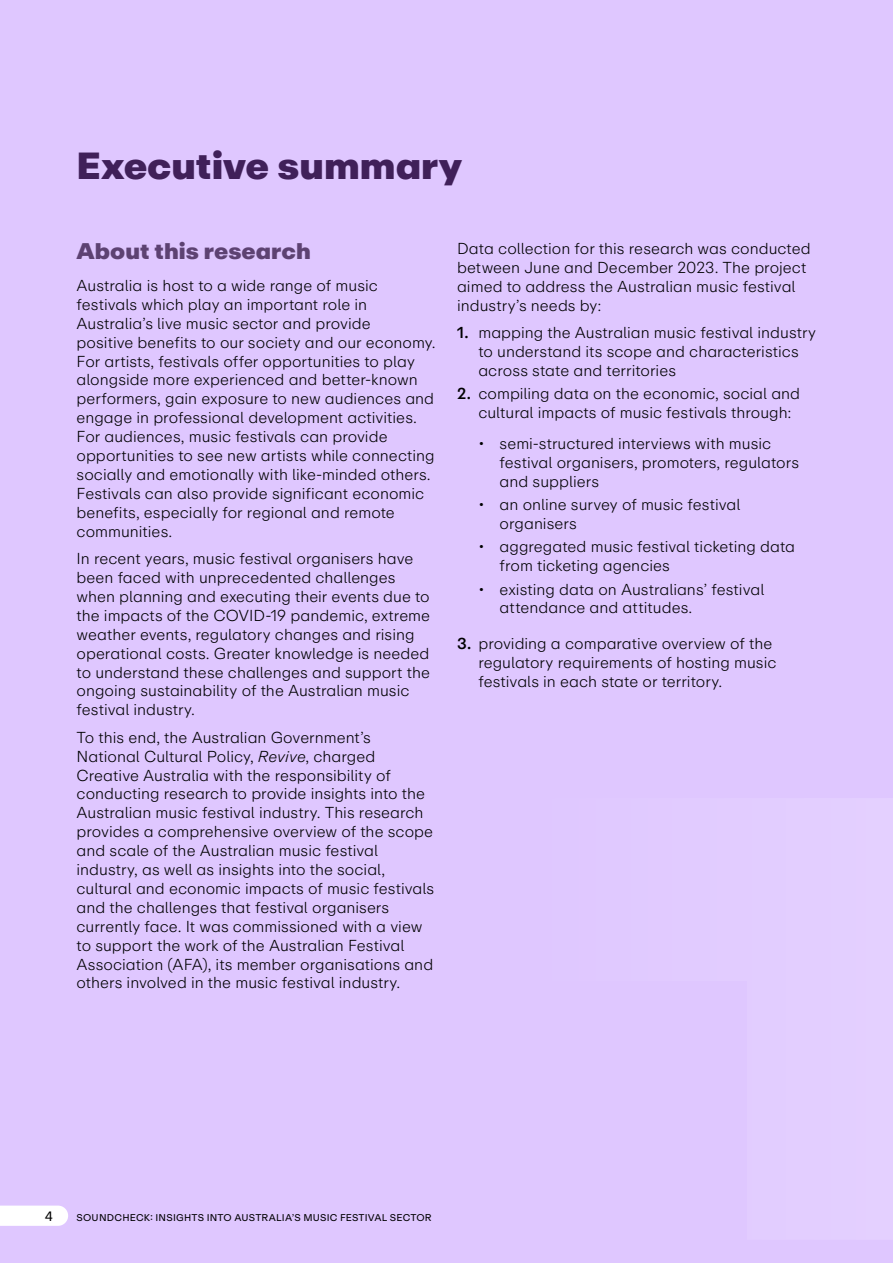
<style>
.page{position:relative;width:893px;height:1263px;background:#dfc7ff}
.page>*{position:absolute;margin:0;border:0;box-sizing:border-box;transform-origin:0 0}
.t1{font:900 37.5px "ABC Repro";color:#402059}
.t2{font:900 22.5px "ABC Repro";color:#5d4272}
.t3{font:300 15.75px/18.9px "ABC Repro";color:#000}
.t4{font:13.5px "ABC Repro";color:#000}
.t5{font:9.75px "ABC Repro";letter-spacing:.025em;color:#000}
.s1{font-style:italic}
.s2{font-weight:500}
</style>
<div class="page">
<svg style="left:0;top:1205px;width:68px;height:21px"></svg>
<h1 class="t1" style="left:77px;top:140px;width:387px">Executive summary</h1>
<h2 class="t2" style="left:77px;top:236px;width:236px">About this research</h2>
<p class="t3" style="left:77px;top:276px;width:361px">Australia is host to a wide range of music festivals which play an important role in Australia’s live music sector and provide<br>positive benefits to our society and our economy.<br>For artists, festivals offer opportunities to play alongside more experienced and better-known performers, gain exposure to new audiences and engage in professional development activities.<br>For audiences, music festivals can provide opportunities to see new artists while connecting socially and emotionally with like-minded others.<br>Festivals can also provide significant economic benefits, especially for regional and remote communities.</p>
<p class="t3" style="left:77px;top:549px;width:355px">In recent years, music festival organisers have been faced with unprecedented challenges when planning and executing their events due to the impacts of the COVID-19 pandemic, extreme weather events, regulatory changes and rising operational costs. Greater knowledge is needed to understand these challenges and support the ongoing sustainability of the Australian music festival industry.</p>
<p class="t3" style="left:77px;top:728px;width:359px">To this end, the Australian Government’s National Cultural Policy, <span class="s1">Revive</span>, charged Creative Australia with the responsibility of conducting research to provide insights into the Australian music festival industry. This research provides a comprehensive overview of the scope and scale of the Australian music festival industry, as well as insights into the social, cultural and economic impacts of music festivals and the challenges that festival organisers currently face. It was commissioned with a view to support the work of the Australian Festival Association (AFA), its member organisations and others involved in the music festival industry.</p>
<p class="t3" style="left:457px;top:239px;width:355px">Data collection for this research was conducted between June and December 2023. The project aimed to address the Australian music festival industry’s needs by:</p>
<p class="t3" style="left:478px;top:323px;width:339px;text-indent:-21px"><span class="s2">1.</span> mapping the Australian music festival industry to understand its scope and characteristics across state and territories</p>
<p class="t3" style="left:478px;top:384px;width:323px;text-indent:-21px"><span class="s2">2.</span> compiling data on the economic, social and cultural impacts of music festivals through:</p>
<p class="t3" style="left:500px;top:435px;width:301px;text-indent:-21px">• semi-structured interviews with music festival organisers, promoters, regulators and suppliers</p>
<p class="t3" style="left:500px;top:495px;width:242px;text-indent:-21px">• an online survey of music festival organisers</p>
<p class="t3" style="left:500px;top:538px;width:297px;text-indent:-21px">• aggregated music festival ticketing data from ticketing agencies</p>
<p class="t3" style="left:500px;top:580px;width:266px;text-indent:-21px">• existing data on Australians’ festival attendance and attitudes.</p>
<p class="t3" style="left:478px;top:634px;width:300px;text-indent:-21px"><span class="s2">3.</span> providing a comparative overview of the regulatory requirements of hosting music festivals in each state or territory.</p>
<p class="t4" style="left:45px;top:1207px;width:10px">4</p>
<p class="t5" style="left:77px;top:1211px;width:31px">SOUNDC</p>
<p class="t5" style="left:122px;top:1211px;width:44px">HECK: INSIG</p>
<p class="t5" style="left:184px;top:1211px;width:92px">HTS INTO AUSTRALIA</p>
<p class="t5" style="left:292px;top:1211px;width:36px">’S MUSIC</p>
<p class="t5" style="left:340px;top:1211px;width:93px">FESTIVAL SECTOR</p>
</div>
